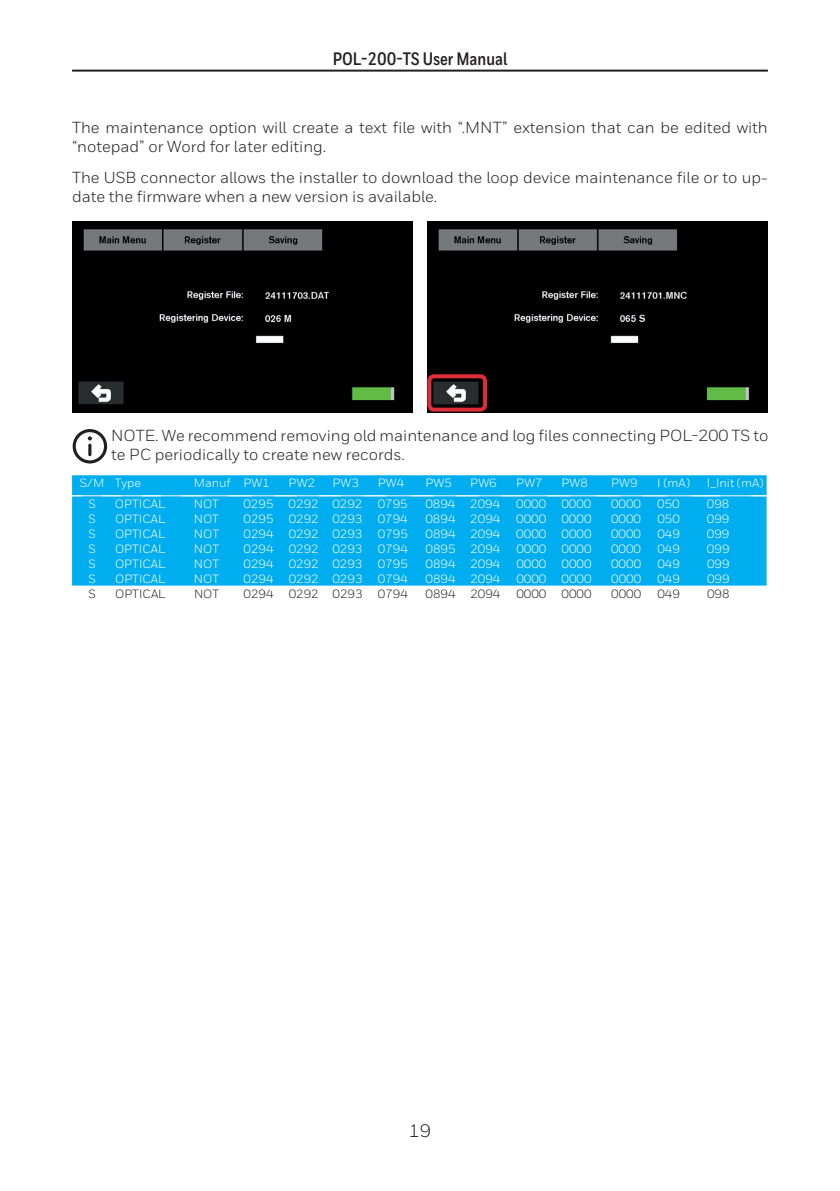
<style>
.page{position:relative;width:840px;height:1191px;background:#fff}
.page>*{position:absolute;margin:0;border:0;box-sizing:border-box;transform-origin:0 0}
.t1{font:700 18px "Honeywell Cond";color:#231f20}
.t2{font:18px "Honeywell Sans";color:#231f20}
.t3{font:16px/19.2px "Honeywell Sans";color:#231f20}
.t4{font:12px "Honeywell Sans";color:#fff}
.t5{font:12px "Honeywell Sans";color:#231f20}
</style>
<div class="page">
<hr style="left:72px;top:70px;width:695px;height:2px;background:#231f20">
<img style="left:72px;top:221px;width:340px;height:191px">
<img style="left:427px;top:221px;width:340px;height:191px">
<div style="left:427px;top:374px;width:60px;height:37px;border:4px solid #dd2e39;border-radius:5px"></div>
<div style="left:72px;top:475px;width:694px;height:110px;background:#00aeef"></div>
<hr style="left:72px;top:495px;width:40px;height:1px;background:#fff">
<hr style="left:112px;top:495px;width:79px;height:1px;background:#fff">
<hr style="left:191px;top:495px;width:49px;height:1px;background:#fff">
<hr style="left:240px;top:495px;width:45px;height:1px;background:#fff">
<hr style="left:285px;top:495px;width:44px;height:1px;background:#fff">
<hr style="left:329px;top:495px;width:45px;height:1px;background:#fff">
<hr style="left:374px;top:495px;width:48px;height:1px;background:#fff">
<hr style="left:422px;top:495px;width:45px;height:1px;background:#fff">
<hr style="left:467px;top:495px;width:46px;height:1px;background:#fff">
<hr style="left:513px;top:495px;width:45px;height:1px;background:#fff">
<hr style="left:558px;top:495px;width:49px;height:1px;background:#fff">
<hr style="left:607px;top:495px;width:47px;height:1px;background:#fff">
<hr style="left:654px;top:495px;width:49px;height:1px;background:#fff">
<hr style="left:703px;top:495px;width:63px;height:1px;background:#fff">
<svg style="left:142px;top:495px;width:29px;height:1px"></svg>
<svg style="left:102px;top:495px;width:20px;height:1px"></svg>
<svg style="left:181px;top:495px;width:22px;height:1px"></svg>
<svg style="left:228px;top:495px;width:24px;height:1px"></svg>
<svg style="left:274px;top:495px;width:22px;height:1px"></svg>
<svg style="left:318px;top:495px;width:22px;height:1px"></svg>
<svg style="left:363px;top:495px;width:23px;height:1px"></svg>
<svg style="left:410px;top:495px;width:23px;height:1px"></svg>
<svg style="left:456px;top:495px;width:22px;height:1px"></svg>
<svg style="left:501px;top:495px;width:23px;height:1px"></svg>
<svg style="left:547px;top:495px;width:23px;height:1px"></svg>
<svg style="left:595px;top:495px;width:24px;height:1px"></svg>
<svg style="left:642px;top:495px;width:24px;height:1px"></svg>
<svg style="left:691px;top:495px;width:28px;height:1px"></svg>
<svg style="left:750px;top:495px;width:16px;height:1px"></svg>
<svg style="left:73px;top:429px;width:34px;height:34px"></svg>
<h1 class="t1" style="left:332px;top:48px;width:176px">POL-200-TS User Manual</h1>
<h2 class="t3" style="left:72px;top:118px;width:696px">The maintenance option will create a text file with “.MNT” extension that can be edited with “notepad” or Word for later editing.</h2>
<h2 class="t3" style="left:72px;top:168px;width:697px">The USB connector allows the installer to download the loop device maintenance file or to up&shy;date the firmware when a new version is available.</h2>
<h2 class="t3" style="left:111px;top:425px;width:658px">NOTE. We recommend removing old maintenance and log files connecting POL-200 TS to te PC periodically to create new records.</h2>
<p class="t4" style="left:80px;top:476px;width:63px">S/M Type</p>
<p class="t4" style="left:194px;top:476px;width:78px">Manuf PW1</p>
<p class="t4" style="left:288px;top:476px;width:28px">PW2</p>
<p class="t4" style="left:332px;top:476px;width:28px">PW3</p>
<p class="t4" style="left:377px;top:476px;width:28px">PW4</p>
<p class="t4" style="left:425px;top:476px;width:28px">PW5</p>
<p class="t4" style="left:470px;top:476px;width:28px">PW6</p>
<p class="t4" style="left:516px;top:476px;width:28px">PW7</p>
<p class="t4" style="left:561px;top:476px;width:28px">PW8</p>
<p class="t4" style="left:610px;top:476px;width:28px">PW9</p>
<p class="t4" style="left:657px;top:476px;width:35px">I (mA)</p>
<p class="t4" style="left:706px;top:476px;width:58px">I_Init (mA)</p>
<p class="t4" style="left:88px;top:496px;width:9px">S</p>
<p class="t4" style="left:115px;top:496px;width:52px">OPTICAL</p>
<p class="t4" style="left:194px;top:496px;width:27px">NOT</p>
<p class="t4" style="left:243px;top:496px;width:31px">0295</p>
<p class="t4" style="left:288px;top:496px;width:75px">0292 0292</p>
<p class="t4" style="left:377px;top:496px;width:31px">0795</p>
<p class="t4" style="left:425px;top:496px;width:76px">0894 2094</p>
<p class="t4" style="left:516px;top:496px;width:31px">0000</p>
<p class="t4" style="left:561px;top:496px;width:31px">0000</p>
<p class="t4" style="left:610px;top:496px;width:31px">0000</p>
<p class="t4" style="left:657px;top:496px;width:24px">050</p>
<p class="t4" style="left:706px;top:496px;width:24px">098</p>
<p class="t4" style="left:88px;top:511px;width:9px">S</p>
<p class="t4" style="left:115px;top:511px;width:52px">OPTICAL</p>
<p class="t4" style="left:194px;top:511px;width:27px">NOT</p>
<p class="t4" style="left:243px;top:511px;width:31px">0295</p>
<p class="t4" style="left:288px;top:511px;width:75px">0292 0293</p>
<p class="t4" style="left:377px;top:511px;width:31px">0794</p>
<p class="t4" style="left:425px;top:511px;width:76px">0894 2094</p>
<p class="t4" style="left:516px;top:511px;width:31px">0000</p>
<p class="t4" style="left:561px;top:511px;width:31px">0000</p>
<p class="t4" style="left:610px;top:511px;width:31px">0000</p>
<p class="t4" style="left:657px;top:511px;width:24px">050</p>
<p class="t4" style="left:706px;top:511px;width:24px">099</p>
<p class="t4" style="left:88px;top:526px;width:9px">S</p>
<p class="t4" style="left:115px;top:526px;width:52px">OPTICAL</p>
<p class="t4" style="left:194px;top:526px;width:27px">NOT</p>
<p class="t4" style="left:243px;top:526px;width:31px">0294</p>
<p class="t4" style="left:288px;top:526px;width:75px">0292 0293</p>
<p class="t4" style="left:377px;top:526px;width:31px">0795</p>
<p class="t4" style="left:425px;top:526px;width:76px">0894 2094</p>
<p class="t4" style="left:516px;top:526px;width:31px">0000</p>
<p class="t4" style="left:561px;top:526px;width:31px">0000</p>
<p class="t4" style="left:610px;top:526px;width:31px">0000</p>
<p class="t4" style="left:657px;top:526px;width:24px">049</p>
<p class="t4" style="left:706px;top:526px;width:24px">099</p>
<p class="t4" style="left:88px;top:541px;width:9px">S</p>
<p class="t4" style="left:115px;top:541px;width:52px">OPTICAL</p>
<p class="t4" style="left:194px;top:541px;width:27px">NOT</p>
<p class="t4" style="left:243px;top:541px;width:31px">0294</p>
<p class="t4" style="left:288px;top:541px;width:75px">0292 0293</p>
<p class="t4" style="left:377px;top:541px;width:31px">0794</p>
<p class="t4" style="left:425px;top:541px;width:76px">0895 2094</p>
<p class="t4" style="left:516px;top:541px;width:31px">0000</p>
<p class="t4" style="left:561px;top:541px;width:31px">0000</p>
<p class="t4" style="left:610px;top:541px;width:31px">0000</p>
<p class="t4" style="left:657px;top:541px;width:24px">049</p>
<p class="t4" style="left:706px;top:541px;width:24px">099</p>
<p class="t4" style="left:88px;top:556px;width:9px">S</p>
<p class="t4" style="left:115px;top:556px;width:52px">OPTICAL</p>
<p class="t4" style="left:194px;top:556px;width:27px">NOT</p>
<p class="t4" style="left:243px;top:556px;width:31px">0294</p>
<p class="t4" style="left:288px;top:556px;width:75px">0292 0293</p>
<p class="t4" style="left:377px;top:556px;width:31px">0795</p>
<p class="t4" style="left:425px;top:556px;width:76px">0894 2094</p>
<p class="t4" style="left:516px;top:556px;width:31px">0000</p>
<p class="t4" style="left:561px;top:556px;width:31px">0000</p>
<p class="t4" style="left:610px;top:556px;width:31px">0000</p>
<p class="t4" style="left:657px;top:556px;width:24px">049</p>
<p class="t4" style="left:706px;top:556px;width:24px">099</p>
<p class="t4" style="left:88px;top:571px;width:9px">S</p>
<p class="t4" style="left:115px;top:571px;width:52px">OPTICAL</p>
<p class="t4" style="left:194px;top:571px;width:27px">NOT</p>
<p class="t4" style="left:243px;top:571px;width:31px">0294</p>
<p class="t4" style="left:288px;top:571px;width:75px">0292 0293</p>
<p class="t4" style="left:377px;top:571px;width:31px">0794</p>
<p class="t4" style="left:425px;top:571px;width:76px">0894 2094</p>
<p class="t4" style="left:516px;top:571px;width:31px">0000</p>
<p class="t4" style="left:561px;top:571px;width:31px">0000</p>
<p class="t4" style="left:610px;top:571px;width:31px">0000</p>
<p class="t4" style="left:657px;top:571px;width:24px">049</p>
<p class="t4" style="left:706px;top:571px;width:24px">099</p>
<p class="t5" style="left:88px;top:586px;width:9px">S</p>
<p class="t5" style="left:115px;top:586px;width:52px">OPTICAL</p>
<p class="t5" style="left:194px;top:586px;width:27px">NOT</p>
<p class="t5" style="left:243px;top:586px;width:31px">0294</p>
<p class="t5" style="left:288px;top:586px;width:75px">0292 0293</p>
<p class="t5" style="left:377px;top:586px;width:31px">0794</p>
<p class="t5" style="left:425px;top:586px;width:76px">0894 2094</p>
<p class="t5" style="left:516px;top:586px;width:31px">0000</p>
<p class="t5" style="left:561px;top:586px;width:31px">0000</p>
<p class="t5" style="left:611px;top:586px;width:31px">0000</p>
<p class="t5" style="left:657px;top:586px;width:24px">049</p>
<p class="t5" style="left:706px;top:586px;width:24px">098</p>
<h1 class="t2" style="left:408px;top:1120px;width:24px">19</h1>
</div>
